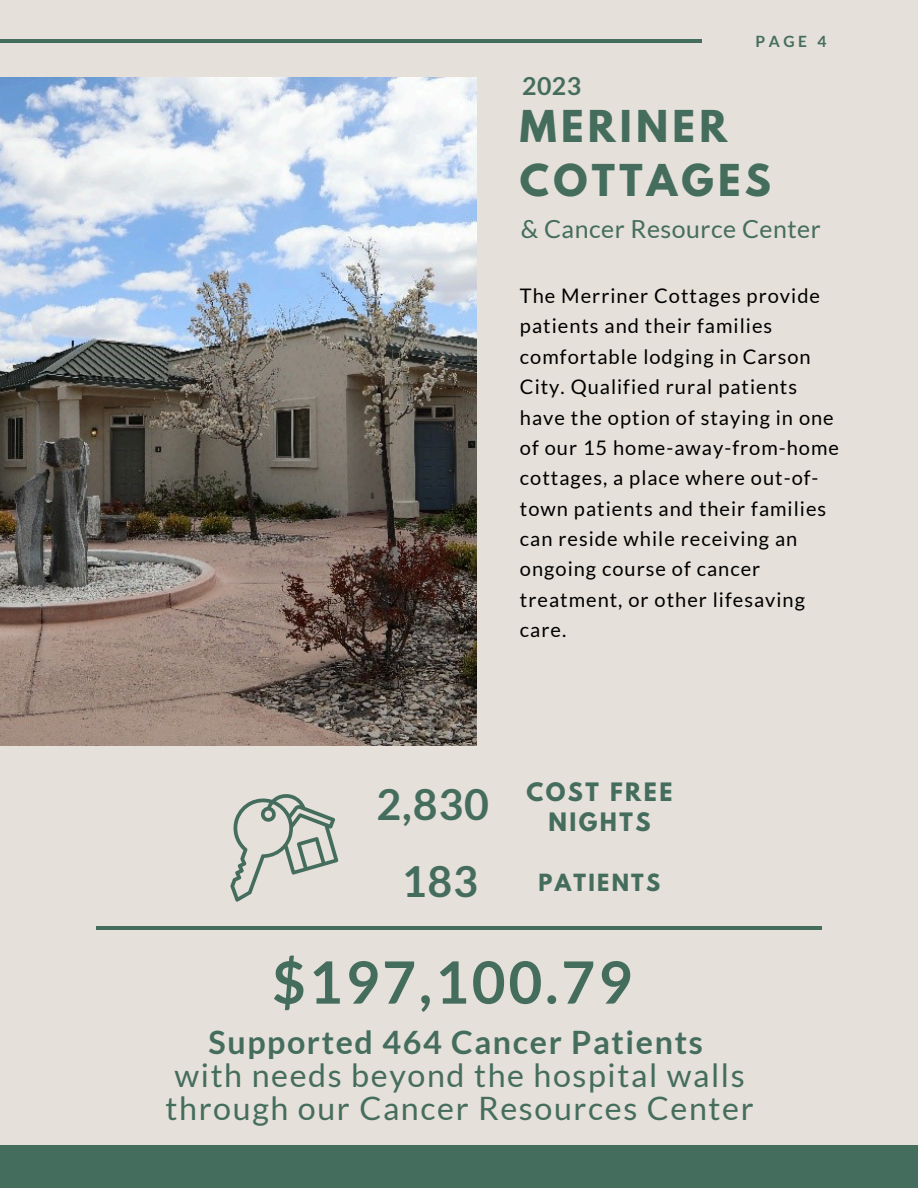
<style>
.page{position:relative;width:918px;height:1188px;background:#e5e0d9}
.page>*{position:absolute;margin:0;border:0;box-sizing:border-box;transform-origin:0 0}
.t1{font:700 58.35px "Lato";letter-spacing:.05em;color:#456d5e}
.t2{font:700 42.9px "Lato";letter-spacing:.02em;color:#456d5e}
.t3{font:700 38.85px/54px "League Spartan";letter-spacing:.11em;color:#456d5e}
.t4{font:32.25px/33.5px "Lato";letter-spacing:.05em;color:#456d5e;text-align:center}
.t5{font:24.9px "Lato";letter-spacing:.02em;color:#456d5e}
.t6{font:700 24.9px "Lato";color:#456d5e}
.t7{font:700 22.5px "League Spartan";letter-spacing:.11em;color:#456d5e}
.t8{font:700 21px "League Spartan";letter-spacing:.11em;color:#456d5e}
.t9{font:20.1px/30.3px "Lato";letter-spacing:.05em;color:#000}
.t10{font:700 15.6px "Lato";color:#456d5e}
.s1{font-weight:700}
</style>
<div class="page">
<hr style="left:0;top:40px;width:701px;height:3px;background:#456d5e">
<img style="left:0;top:77px;width:477px;height:668px">
<hr style="left:96px;top:926px;width:726px;height:4px;background:#456d5e">
<div style="left:0;top:1146px;width:918px;height:42px;background:#456d5e"></div>
<svg style="left:230px;top:794px;width:108px;height:107px"></svg>
<p class="t6" style="left:522px;top:70px;width:61px">2023</p>
<p class="t10" style="left:756px;top:31px;width:72px">PAGE 4</p>
<h2 class="t3" style="left:520px;top:104px;width:253px">MERINER<br>COTTAGES</h2>
<h5 class="t5" style="left:521px;top:213px;width:302px">&amp; Cancer Resource Center</h5>
<p class="t9" style="left:520px;top:280px;width:321px">The Merriner Cottages provide patients and their families comfortable lodging in Carson<br>City. Qualified rural patients have the option of staying in one of our 15 home-away-from-home cottages, a place where out-of&shy;town patients and their families can reside while receiving an ongoing course of cancer treatment, or other lifesaving care.</p>
<p class="t2" style="left:376px;top:778px;width:114px">2,830</p>
<h3 class="t2" style="left:402px;top:855px;width:78px">183</h3>
<h3 class="t7" style="left:526px;top:781px;width:148px">COST FREE</h3>
<p class="t7" style="left:548px;top:811px;width:104px">NIGHTS</p>
<p class="t8" style="left:539px;top:872px;width:123px">PATIENTS</p>
<h6 class="t1" style="left:272px;top:946px;width:361px">$197,100.79</h6>
<p class="t4" style="left:166px;top:1025px;width:590px"><span class="s1">Supported 464 Cancer Patients<br></span>with needs beyond the hospital walls through our Cancer Resources Center</p>
</div>
